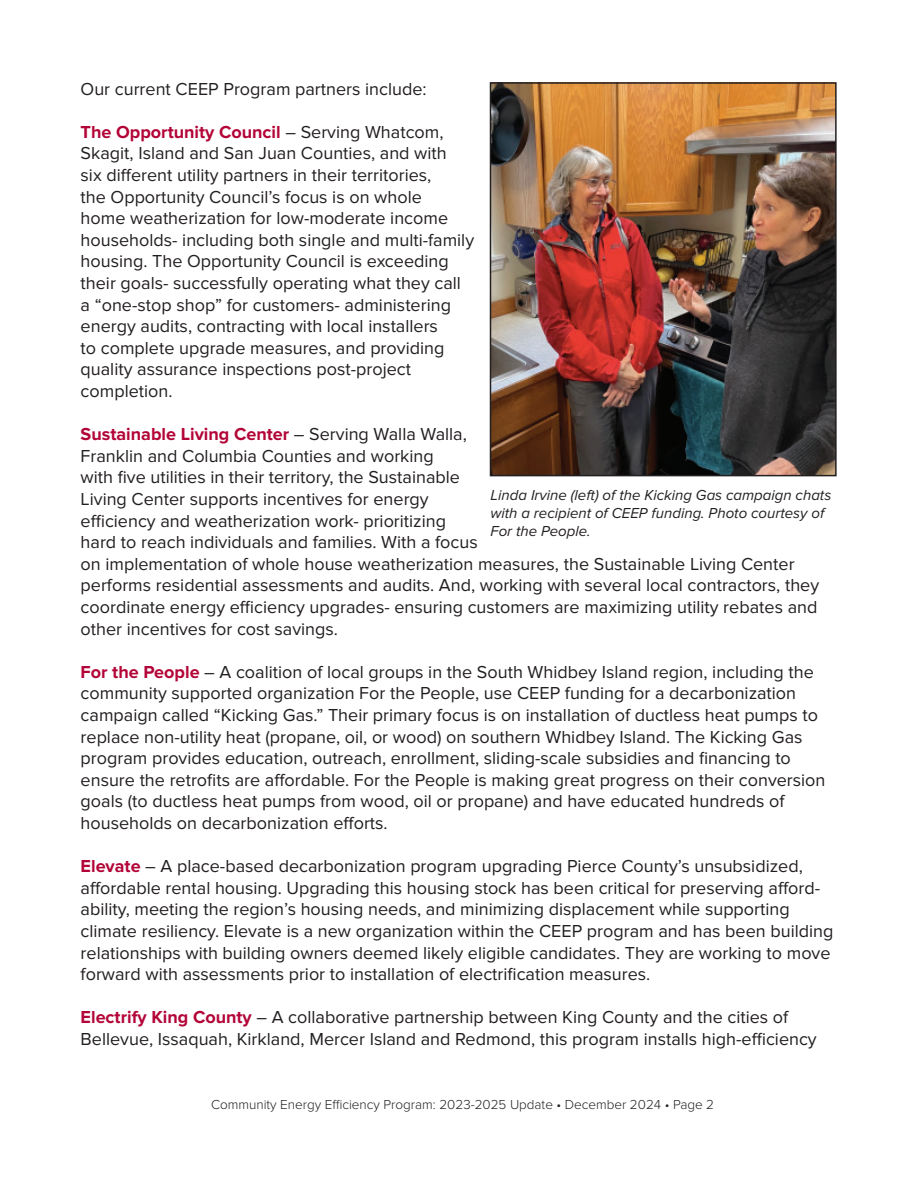
<style>
.page{position:relative;width:918px;height:1188px;background:#fff}
.page>*{position:absolute;margin:0;border:0;box-sizing:border-box;transform-origin:0 0}
.t1{font:18px/21.6px "Proxima Nova";color:#231f20}
.t2{font:italic 15px/18px "Proxima Nova";color:#231f20}
.t3{font:300 13.5px "Proxima Nova";color:#231f20}
.s1{font-weight:700;color:#b30437}
</style>
<div class="page">
<img style="left:493px;top:85px;width:341px;height:388px">
<div style="left:490px;top:82px;width:347px;height:394px;border:2px solid #231f20"></div>
<p class="t1" style="left:81px;top:78px;width:348px">Our current CEEP Program partners include:</p>
<p class="t1" style="left:81px;top:121px;width:395px"><span class="s1">The Opportunity Council</span> – Serving Whatcom, Skagit, Island and San Juan Counties, and with<br>six different utility partners in their territories,<br>the Opportunity Council’s focus is on whole<br>home weatherization for low-moderate income households- including both single and multi-family housing. The Opportunity Council is exceeding their goals- successfully operating what they call a “one-stop shop” for customers- administering energy audits, contracting with local installers<br>to complete upgrade measures, and providing quality assurance inspections post-project completion.</p>
<p class="t1" style="left:81px;top:424px;width:740px"><span class="s1">Sustainable Living Center</span> – Serving Walla Walla,<br>Franklin and Columbia Counties and working<br>with five utilities in their territory, the Sustainable<br>Living Center supports incentives for energy<br>efficiency and weatherization work- prioritizing<br>hard to reach individuals and families. With a focus<br>on implementation of whole house weatherization measures, the Sustainable Living Center performs residential assessments and audits. And, working with several local contractors, they coordinate energy efficiency upgrades- ensuring customers are maximizing utility rebates and other incentives for cost savings.</p>
<p class="t1" style="left:81px;top:661px;width:746px"><span class="s1">For the People</span> – A coalition of local groups in the South Whidbey Island region, including the community supported organization For the People, use CEEP funding for a decarbonization campaign called “Kicking Gas.” Their primary focus is on installation of ductless heat pumps to replace non-utility heat (propane, oil, or wood) on southern Whidbey Island. The Kicking Gas program provides education, outreach, enrollment, sliding-scale subsidies and financing to ensure the retrofits are affordable. For the People is making great progress on their conversion goals (to ductless heat pumps from wood, oil or propane) and have educated hundreds of households on decarbonization efforts.</p>
<p class="t1" style="left:81px;top:856px;width:754px"><span class="s1">Elevate</span> – A place-based decarbonization program upgrading Pierce County’s unsubsidized, affordable rental housing. Upgrading this housing stock has been critical for preserving afford&shy;ability, meeting the region’s housing needs, and minimizing displacement while supporting climate resiliency. Elevate is a new organization within the CEEP program and has been building relationships with building owners deemed likely eligible candidates. They are working to move forward with assessments prior to installation of electrification measures.</p>
<p class="t1" style="left:81px;top:1007px;width:738px"><span class="s1">Electrify King County</span> – A collaborative partnership between King County and the cities of<br>Bellevue, Issaquah, Kirkland, Mercer Island and Redmond, this program installs high-efficiency</p>
<p class="t2" style="left:490px;top:486px;width:342px">Linda Irvine (left) of the Kicking Gas campaign chats with a recipient of CEEP funding. Photo courtesy of<br>For the People.</p>
<p class="t3" style="left:211px;top:1096px;width:505px">Community Energy Efficiency Program: 2023-2025 Update • December 2024 • Page 2</p>
</div>
